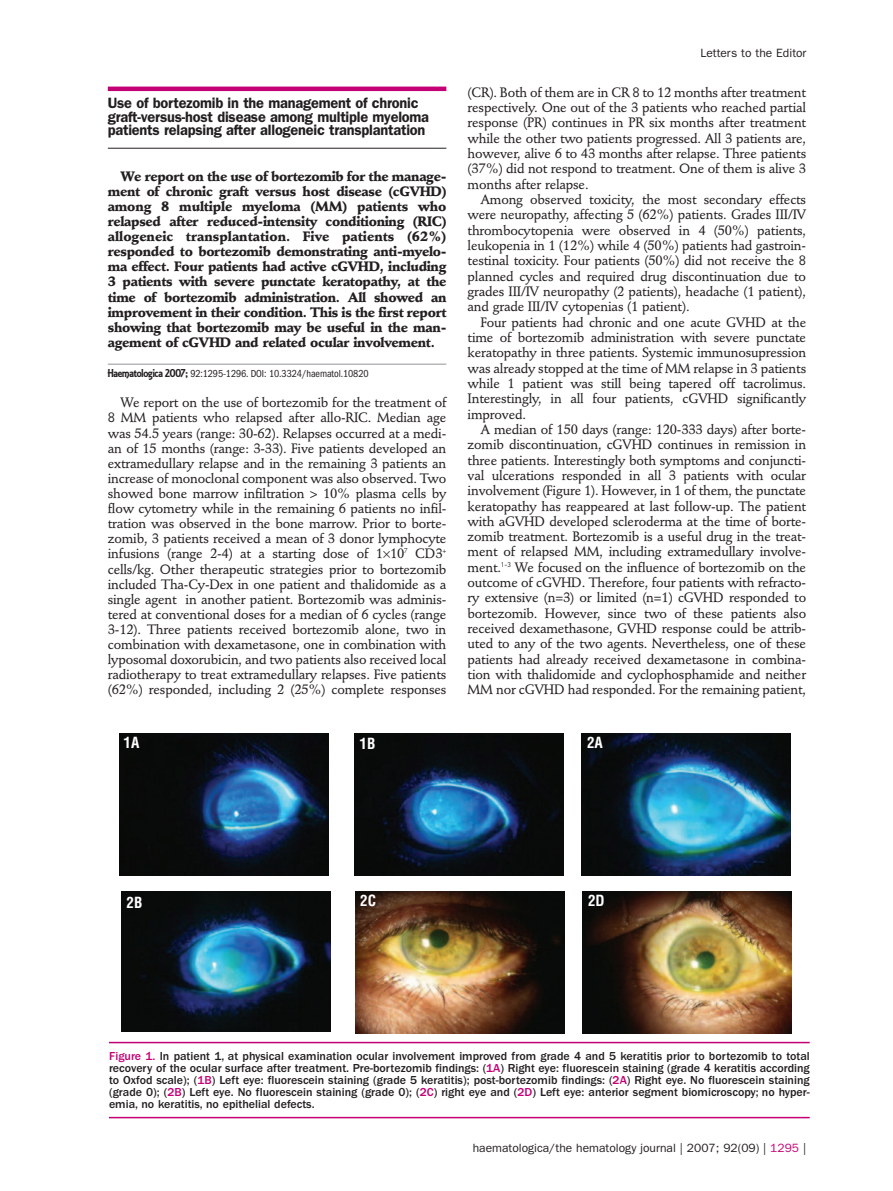
<style>
.page{position:relative;width:893px;height:1191px;background:#fff}
.page>*{position:absolute;margin:0;border:0;box-sizing:border-box;transform-origin:0 0}
.t1{font:600 15px/13.6px "Franklin Gothic";letter-spacing:-.015em;color:#231f20}
.t2{font:700 condensed 15px "Helvetica";color:#fff}
.t3{font:500 13.5px/15.3px "Stempel Schneidler";letter-spacing:-.015em;color:#231f20;text-align:justify}
.t4{font:900 13.5px/15.1px "Stempel Schneidler";letter-spacing:-.025em;color:#231f20;text-align:justify}
.t5{font:500 12px/12px "Franklin Gothic";color:#231f20;text-align:justify}
.t6{font:12px "Franklin Gothic";color:#231f20}
.t7{font:condensed 10.5px "Franklin Gothic";letter-spacing:-.01em;color:#231f20}
.s1{font-family:"Equinox Plain";font-stretch:normal;font-size:12px}
.s2{color:#c30175}
</style>
<div class="page">
<hr style="left:108px;top:87px;width:338px;height:4px;background:#c30175">
<hr style="left:108px;top:148px;width:338px;height:1px;background:#231f20">
<hr style="left:108px;top:364px;width:338px;height:1px;background:#939598">
<img style="left:119px;top:734px;width:209px;height:141px">
<img style="left:122px;top:892px;width:208px;height:139px">
<svg style="left:356px;top:1033px;width:208px;height:1px"></svg>
<img style="left:356px;top:891px;width:208px;height:142px">
<svg style="left:583px;top:1033px;width:209px;height:1px"></svg>
<img style="left:583px;top:891px;width:209px;height:142px">
<svg style="left:355px;top:875px;width:208px;height:1px"></svg>
<img style="left:355px;top:733px;width:208px;height:142px">
<svg style="left:581px;top:875px;width:209px;height:1px"></svg>
<img style="left:581px;top:733px;width:209px;height:142px">
<hr style="left:109px;top:1041px;width:701px;height:2px;background:#c30175">
<hr style="left:109px;top:1116px;width:701px;height:2px;background:#c30175">
<p class="t1" style="left:108px;top:97px;width:323px">Use of bortezomib in the management of chronic graft-versus-host disease among multiple myeloma patients relapsing after allogeneic transplantation</p>
<p class="t4" style="left:108px;top:170px;width:340px;text-indent:13px">We report on the use of bortezomib for the manage&shy;ment of chronic graft versus host disease (cGVHD) among 8 multiple myeloma (MM) patients who relapsed after reduced-intensity conditioning (RIC) allogeneic transplantation. Five patients (62%) responded to bortezomib demonstrating anti-myelo&shy;ma effect. Four patients had active cGVHD, including 3 patients with severe punctate keratopathy, at the time of bortezomib administration. All showed an improvement in their condition. This is the first report showing that bortezomib may be useful in the man&shy;agement of cGVHD and related ocular involvement.</p>
<p class="t7" style="left:108px;top:370px;width:262px"><span class="s1">Haematologica 2007;</span> 92:1295-1296. DOI: 10.3324/haematol.10820</p>
<p class="t3" style="left:108px;top:396px;width:340px;text-indent:13px">We report on the use of bortezomib for the treatment of 8 MM patients who relapsed after allo-RIC. Median age was 54.5 years (range: 30-62). Relapses occurred at a medi&shy;an of 15 months (range: 3-33). Five patients developed an extramedullary relapse and in the remaining 3 patients an increase of monoclonal component was also observed. Two showed bone marrow infiltration &gt; 10% plasma cells by flow cytometry while in the remaining 6 patients no infil&shy;tration was observed in the bone marrow. Prior to borte&shy;zomib, 3 patients received a mean of 3 donor lymphocyte infusions (range 2-4) at a starting dose of 1 10<sup>7</sup> CD3<sup>+ </sup>cells/kg. Other therapeutic strategies prior to bortezomib included Tha-Cy-Dex in one patient and thalidomide as a single agent in another patient. Bortezomib was adminis&shy;tered at conventional doses for a median of 6 cycles (range 3-12). Three patients received bortezomib alone, two in combination with dexametasone, one in combination with lyposomal doxorubicin, and two patients also received local radiotherapy to treat extramedullary relapses. Five patients (62%) responded, including 2 (25%) complete responses</p>
<p class="t6" style="left:700px;top:48px;width:108px">Letters to the Editor</p>
<p class="t3" style="left:468px;top:86px;width:340px">(CR). Both of them are in CR 8 to 12 months after treatment respectively. One out of the 3 patients who reached partial response (PR) continues in PR six months after treatment while the other two patients progressed. All 3 patients are, however, alive 6 to 43 months after relapse. Three patients (37%) did not respond to treatment. One of them is alive 3 months after relapse.</p>
<p class="t3" style="left:468px;top:193px;width:340px;text-indent:13px">Among observed toxicity, the most secondary effects were neuropathy, affecting 5 (62%) patients. Grades III/IV thrombocytopenia were observed in 4 (50%) patients, leukopenia in 1 (12%) while 4 (50%) patients had gastroin&shy;testinal toxicity. Four patients (50%) did not receive the 8 planned cycles and required drug discontinuation due to grades III/IV neuropathy (2 patients), headache (1 patient), and grade III/IV cytopenias (1 patient).</p>
<p class="t3" style="left:468px;top:316px;width:340px;text-indent:13px">Four patients had chronic and one acute GVHD at the time of bortezomib administration with severe punctate keratopathy in three patients. Systemic immunosupression was already stopped at the time of MM relapse in 3 patients while 1 patient was still being tapered off tacrolimus.<br>Interestingly, in all four patients, cGVHD significantly improved.</p>
<p class="t3" style="left:468px;top:423px;width:340px;text-indent:13px">A median of 150 days (range: 120-333 days) after borte&shy;zomib discontinuation, cGVHD continues in remission in three patients. Interestingly both symptoms and conjuncti&shy;val ulcerations responded in all 3 patients with ocular involvement (Figure 1). However, in 1 of them, the punctate keratopathy has reappeared at last follow-up. The patient with aGVHD developed scleroderma at the time of borte&shy;zomib treatment. Bortezomib is a useful drug in the treat&shy;ment of relapsed MM, including extramedullary involve&shy;ment.<sup>1-3</sup> We focused on the influence of bortezomib on the outcome of cGVHD. Therefore, four patients with refracto&shy;ry extensive (n=3) or limited (n=1) cGVHD responded to bortezomib. However, since two of these patients also received dexamethasone, GVHD response could be attrib&shy;uted to any of the two agents. Nevertheless, one of these patients had already received dexametasone in combina&shy;tion with thalidomide and cyclophosphamide and neither MM nor cGVHD had responded. For the remaining patient,</p>
<p class="t2" style="left:124px;top:737px;width:17px">1A</p>
<p class="t2" style="left:360px;top:737px;width:17px">1B</p>
<p class="t2" style="left:587px;top:737px;width:17px">2A</p>
<p class="t2" style="left:127px;top:896px;width:17px">2B</p>
<p class="t2" style="left:360px;top:895px;width:17px">2C</p>
<p class="t2" style="left:588px;top:895px;width:18px">2D</p>
<p class="t5" style="left:109px;top:1051px;width:702px"><span class="s2">Figure 1.</span> In patient 1, at physical examination ocular involvement improved from grade 4 and 5 keratitis prior to bortezomib to total recovery of the ocular surface after treatment. Pre-bortezomib findings: (<span class="s2">1A</span>) Right eye: fluorescein staining (grade 4 keratitis according to Oxfod scale); (<span class="s2">1B</span>) Left eye: fluorescein staining (grade 5 keratitis); post-bortezomib findings: (<span class="s2">2A</span>) Right eye. No fluorescein staining (grade 0); (<span class="s2">2B</span>) Left eye. No fluorescein staining (grade 0); (<span class="s2">2C</span>) right eye and (<span class="s2">2D</span>) Left eye: anterior segment biomicroscopy; no hyper&shy;emia, no keratitis, no epithelial defects.</p>
<p class="t6" style="left:473px;top:1143px;width:335px">haematologica/the hematology journal | 2007; 92(09) | <span class="s2">1295</span> |</p>
</div>
